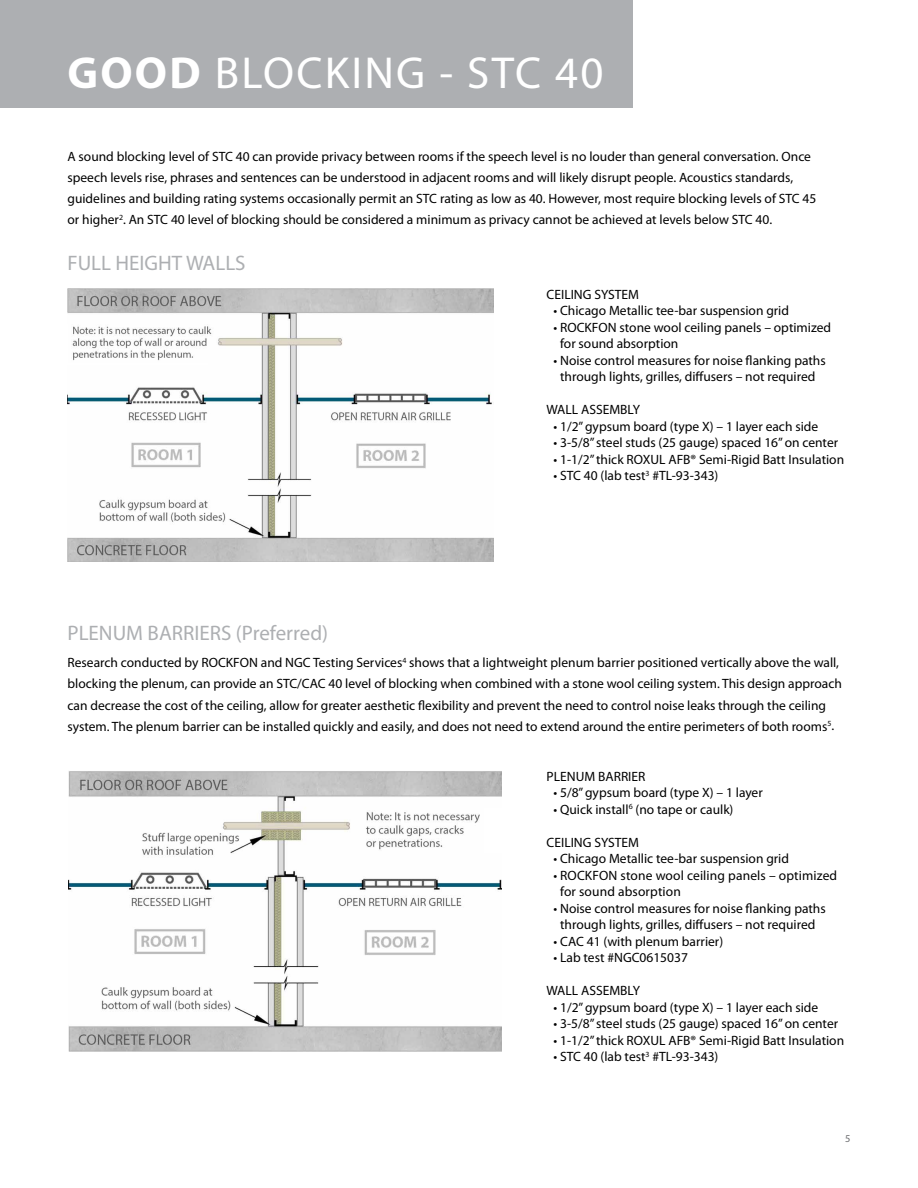
<style>
.page{position:relative;width:918px;height:1188px;background:#fff}
.page>*{position:absolute;margin:0;border:0;box-sizing:border-box;transform-origin:0 0}
.t1{font:45px "Myriad Pro";letter-spacing:.05em;color:#fff}
.t2{font:21px "Myriad Pro";color:#adafb2}
.t3{font:13.5px/21px "Myriad Pro";color:#000}
.t4{font:10.5px "Myriad Pro";color:#6d6e71}
.s1{font-weight:700}
</style>
<div class="page">
<div style="left:0;top:0;width:633px;height:108px;background:#adafb2"></div>
<img style="left:68px;top:289px;width:426px;height:273px">
<img style="left:69px;top:771px;width:433px;height:280px">
<h1 class="t1" style="left:68px;top:45px;width:538px"><span class="s1">GOOD</span> BLOCKING - STC 40</h1>
<p class="t3" style="left:68px;top:146px;width:750px">A sound blocking level of STC 40 can provide privacy between rooms if the speech level is no louder than general conversation. Once speech levels rise, phrases and sentences can be understood in adjacent rooms and will likely disrupt people. Acoustics standards, guidelines and building rating systems occasionally permit an STC rating as low as 40. However, most require blocking levels of STC 45 or higher<sup>2</sup>. An STC 40 level of blocking should be considered a minimum as privacy cannot be achieved at levels below STC 40.</p>
<h2 class="t2" style="left:68px;top:250px;width:180px">FULL HEIGHT WALLS</h2>
<p class="t3" style="left:547px;top:283px;width:94px">CEILING SYSTEM</p>
<p class="t3" style="left:553px;top:300px;width:237px">• Chicago Metallic tee-bar suspension grid</p>
<p class="t3" style="left:560px;top:319px;width:272px;line-height:16.5px;text-indent:-7px">• ROCKFON stone wool ceiling panels – optimized for sound absorption</p>
<p class="t3" style="left:553px;top:352px;width:274px;line-height:16.5px;text-align:center">• Noise control measures for noise flanking paths through lights, grilles, diffusers – not required</p>
<p class="t3" style="left:547px;top:399px;width:95px">WALL ASSEMBLY</p>
<p class="t3" style="left:553px;top:415px;width:266px">• 1/2” gypsum board (type X) – 1 layer each side</p>
<p class="t3" style="left:553px;top:432px;width:286px">• 3-5/8” steel studs (25 gauge) spaced 16” on center</p>
<p class="t3" style="left:553px;top:448px;width:292px">• 1-1/2” thick ROXUL AFB® Semi-Rigid Batt Insulation</p>
<p class="t3" style="left:553px;top:465px;width:167px">• STC 40 (lab test<sup>3</sup> #TL-93-343)</p>
<h2 class="t2" style="left:68px;top:620px;width:262px">PLENUM BARRIERS (Preferred)</h2>
<p class="t3" style="left:67px;top:652px;width:776px">Research conducted by ROCKFON and NGC Testing Services<sup>4</sup> shows that a lightweight plenum barrier positioned vertically above the wall, blocking the plenum, can provide an STC/CAC 40 level of blocking when combined with a stone wool ceiling system. This design approach can decrease the cost of the ceiling, allow for greater aesthetic flexibility and prevent the need to control noise leaks through the ceiling system. The plenum barrier can be installed quickly and easily, and does not need to extend around the entire perimeters of both rooms<sup>5</sup>.</p>
<p class="t3" style="left:547px;top:766px;width:100px">PLENUM BARRIER</p>
<p class="t3" style="left:553px;top:782px;width:211px">• 5/8” gypsum board (type X) – 1 layer</p>
<p class="t3" style="left:553px;top:799px;width:182px">• Quick install<sup>6</sup> (no tape or caulk)</p>
<p class="t3" style="left:547px;top:832px;width:94px">CEILING SYSTEM</p>
<p class="t3" style="left:553px;top:848px;width:237px">• Chicago Metallic tee-bar suspension grid</p>
<p class="t3" style="left:560px;top:867px;width:279px;line-height:16.5px;text-indent:-7px">• ROCKFON stone wool ceiling panels – optimized for sound absorption</p>
<p class="t3" style="left:553px;top:900px;width:274px;line-height:16.5px;text-align:center">• Noise control measures for noise flanking paths through lights, grilles, diffusers – not required</p>
<p class="t3" style="left:553px;top:930px;width:171px">• CAC 41 (with plenum barrier)</p>
<p class="t3" style="left:553px;top:947px;width:136px">• Lab test #NGC0615037</p>
<p class="t3" style="left:547px;top:980px;width:95px">WALL ASSEMBLY</p>
<p class="t3" style="left:553px;top:996px;width:266px">• 1/2” gypsum board (type X) – 1 layer each side</p>
<p class="t3" style="left:553px;top:1013px;width:286px">• 3-5/8” steel studs (25 gauge) spaced 16” on center</p>
<p class="t3" style="left:553px;top:1029px;width:292px">• 1-1/2” thick ROXUL AFB® Semi-Rigid Batt Insulation</p>
<p class="t3" style="left:553px;top:1046px;width:167px">• STC 40 (lab test<sup>3</sup> #TL-93-343)</p>
<p class="t4" style="left:845px;top:1132px;width:7px">5</p>
</div>
